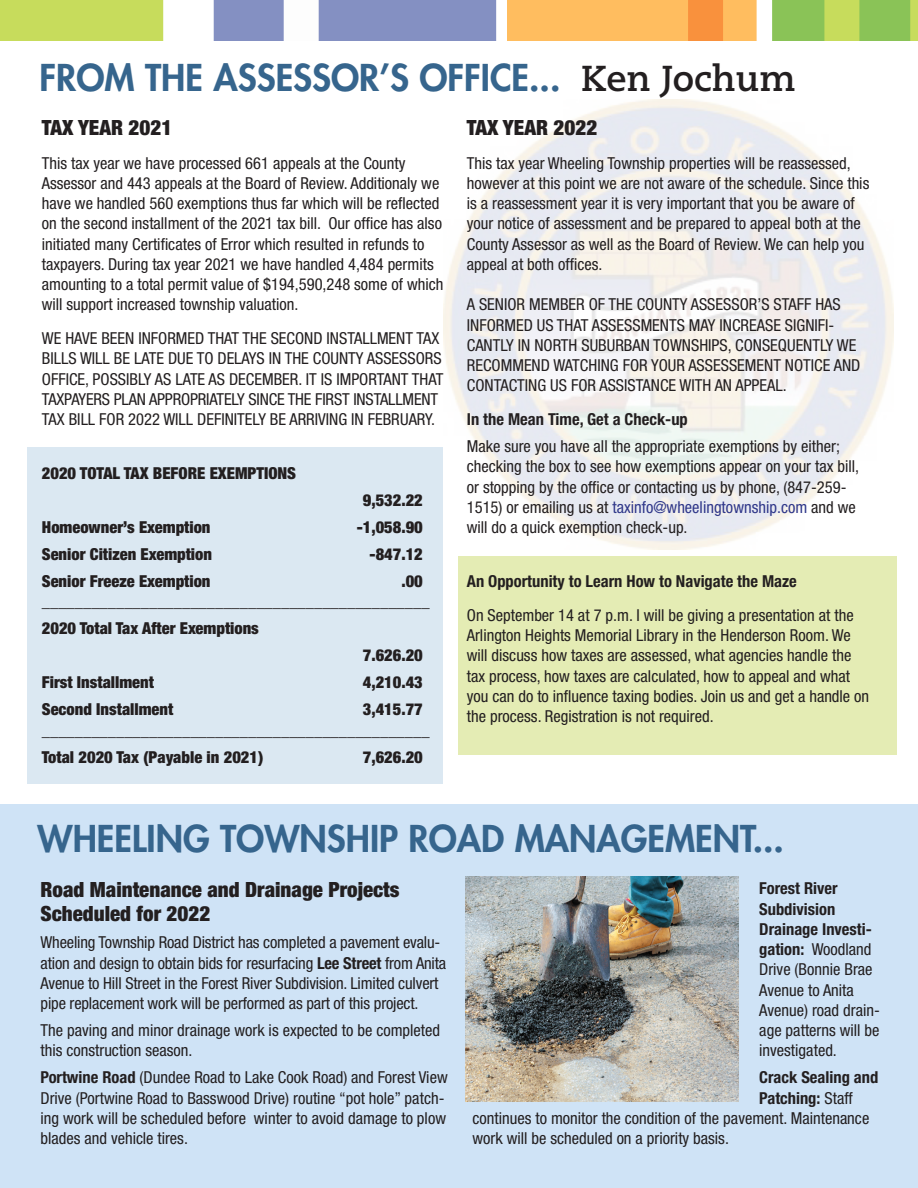
<style>
.page{position:relative;width:918px;height:1188px;background:#fff}
.page>*{position:absolute;margin:0;border:0;box-sizing:border-box;transform-origin:0 0}
.t1{font:800 36px "Futura Std";color:#36658d}
.t2{font:900 condensed 21px/24px "Helvetica Neue LT Std";color:#231f20}
.t3{font:condensed 16.5px/20.2px "Helvetica Neue LT Std";color:#231f20}
.t4{font:900 condensed 16.5px/20.2px "Helvetica Neue LT Std";color:#231f20}
.t5{font:700 condensed 16.5px "Helvetica Neue LT Std";color:#231f20}
.s1{font-family:"Caecilia LT Std";font-weight:700;color:#231f20}
.s2{color:#30388a}
.s3{font-weight:700}
.s4{font-weight:400}
</style>
<div class="page">
<div style="left:27px;top:447px;width:416px;height:337px;background:#dbe8f2"></div>
<div style="left:459px;top:556px;width:438px;height:198px;background:#e4ecb4"></div>
<img style="left:507px;top:0;width:411px;height:40px">
<img style="left:0;top:0;width:497px;height:40px">
<div style="left:0;top:804px;width:918px;height:384px;background:#cfe3f6"></div>
<img style="left:466px;top:877px;width:273px;height:225px">
<p class="t1" style="left:40px;top:55px;width:757px">FROM THE ASSESSOR’S OFFICE... <span class="s1">Ken Jochum</span></p>
<p class="t2" style="left:42px;top:115px;width:132px">TAX YEAR 2021</p>
<p class="t3" style="left:42px;top:153px;width:403px">This tax year we have processed 661 appeals at the County Assessor and 443 appeals at the Board of Review. Additionaly we have we handled 560 exemptions thus far which will be reflected on the second installment of the 2021 tax bill. Our office has also initiated many Certificates of Error which resulted in refunds to taxpayers. During tax year 2021 we have handled 4,484 permits amounting to a total permit value of $194,590,248 some of which will support increased township valuation.</p>
<p class="t3" style="left:42px;top:328px;width:403px">WE HAVE BEEN INFORMED THAT THE SECOND INSTALLMENT TAX BILLS WILL BE LATE DUE TO DELAYS IN THE COUNTY ASSESSORS OFFICE, POSSIBLY AS LATE AS DECEMBER. IT IS IMPORTANT THAT TAXPAYERS PLAN APPROPRIATELY SINCE THE FIRST INSTALLMENT TAX BILL FOR 2022 WILL DEFINITELY BE ARRIVING IN FEBRUARY.</p>
<p class="t4" style="left:42px;top:463px;width:256px">2020 TOTAL TAX BEFORE EXEMPTIONS</p>
<p class="t4" style="left:363px;top:490px;width:62px">9,532.22</p>
<p class="t4" style="left:42px;top:517px;width:170px">Homeowner’s Exemption</p>
<p class="t4" style="left:357px;top:517px;width:68px">-1,058.90</p>
<p class="t4" style="left:42px;top:544px;width:172px">Senior Citizen Exemption</p>
<p class="t4" style="left:370px;top:544px;width:55px">-847.12</p>
<p class="t4" style="left:42px;top:571px;width:170px">Senior Freeze Exemption</p>
<p class="t4" style="left:401px;top:571px;width:23px">.00</p>
<p class="t4" style="left:42px;top:591px;width:389px">_______________________________________________</p>
<p class="t4" style="left:42px;top:618px;width:219px">2020 Total Tax After Exemptions</p>
<p class="t4" style="left:363px;top:645px;width:62px">7.626.20</p>
<p class="t4" style="left:42px;top:672px;width:114px">First Installment</p>
<p class="t4" style="left:363px;top:672px;width:62px">4,210.43</p>
<p class="t4" style="left:42px;top:699px;width:133px">Second Installment</p>
<p class="t4" style="left:42px;top:699px;width:389px;text-indent:321px">3,415.77 _______________________________________________</p>
<p class="t4" style="left:42px;top:746px;width:223px">Total 2020 Tax (Payable in 2021)</p>
<p class="t4" style="left:363px;top:746px;width:62px">7,626.20</p>
<p class="t2" style="left:467px;top:115px;width:132px">TAX YEAR 2022</p>
<p class="t3" style="left:467px;top:153px;width:404px">This tax year Wheeling Township properties will be reassessed, however at this point we are not aware of the schedule. Since this is a reassessment year it is very important that you be aware of your notice of assessment and be prepared to appeal both at the County Assessor as well as the Board of Review. We can help you appeal at both offices.</p>
<p class="t3" style="left:467px;top:294px;width:395px">A SENIOR MEMBER OF THE COUNTY ASSESSOR’S STAFF HAS INFORMED US THAT ASSESSMENTS MAY INCREASE SIGNIFI-CANTLY IN NORTH SUBURBAN TOWNSHIPS, CONSEQUENTLY WE RECOMMEND WATCHING FOR YOUR ASSESSEMENT NOTICE AND CONTACTING US FOR ASSISTANCE WITH AN APPEAL.</p>
<p class="t5" style="left:467px;top:409px;width:223px">In the Mean Time, Get a Check-up</p>
<p class="t3" style="left:467px;top:436px;width:394px">Make sure you have all the appropriate exemptions by either; checking the box to see how exemptions appear on your tax bill, or stopping by the office or contacting us by phone, (847-259- 1515) or emailing us at <span class="s2">taxinfo@wheelingtownship.com</span> and we will do a quick exemption check-up.</p>
<p class="t5" style="left:467px;top:571px;width:332px">An Opportunity to Learn How to Navigate the Maze</p>
<p class="t3" style="left:467px;top:605px;width:404px">On September 14 at 7 p.m. I will be giving a presentation at the Arlington Heights Memorial Library in the Henderson Room. We will discuss how taxes are assessed, what agencies handle the tax process, how taxes are calculated, how to appeal and what you can do to influence taxing bodies. Join us and get a handle on the process. Registration is not required.</p>
<p class="t1" style="left:38px;top:816px;width:748px">WHEELING TOWNSHIP ROAD MANAGEMENT...</p>
<p class="t2" style="left:41px;top:878px;width:361px">Road Maintenance and Drainage Projects<br>Scheduled for 2022</p>
<p class="t3" style="left:41px;top:932px;width:407px">Wheeling Township Road District has completed a pavement evalu&shy;ation and design to obtain bids for resurfacing <span class="s3">Lee Street</span> from Anita Avenue to Hill Street in the Forest River Subdivision. Limited culvert pipe replacement work will be performed as part of this project.</p>
<p class="t3" style="left:41px;top:1020px;width:401px">The paving and minor drainage work is expected to be completed this construction season.</p>
<p class="t3" style="left:41px;top:1067px;width:409px"><span class="s3">Portwine Road</span> (Dundee Road to Lake Cook Road) and Forest View Drive (Portwine Road to Basswood Drive) routine “pot hole” patch&shy;ing work will be scheduled before winter to avoid damage to plow blades and vehicle tires.</p>
<p class="t3" style="left:759px;top:878px;width:122px"><span class="s3">Forest River<br>Subdivision<br>Drainage Investi&shy;gation:</span> Woodland<br>Drive (Bonnie Brae<br>Avenue to Anita<br>Avenue) road drain&shy;age patterns will be investigated.</p>
<p class="t5" style="left:759px;top:1067px;width:121px">Crack Sealing and</p>
<p class="t5" style="left:759px;top:1088px;width:95px">Patching: <span class="s4">Staff</span></p>
<p class="t3" style="left:473px;top:1108px;width:398px">continues to monitor the condition of the pavement. Maintenance</p>
<p class="t3" style="left:473px;top:1128px;width:258px">work will be scheduled on a priority basis.</p>
</div>
